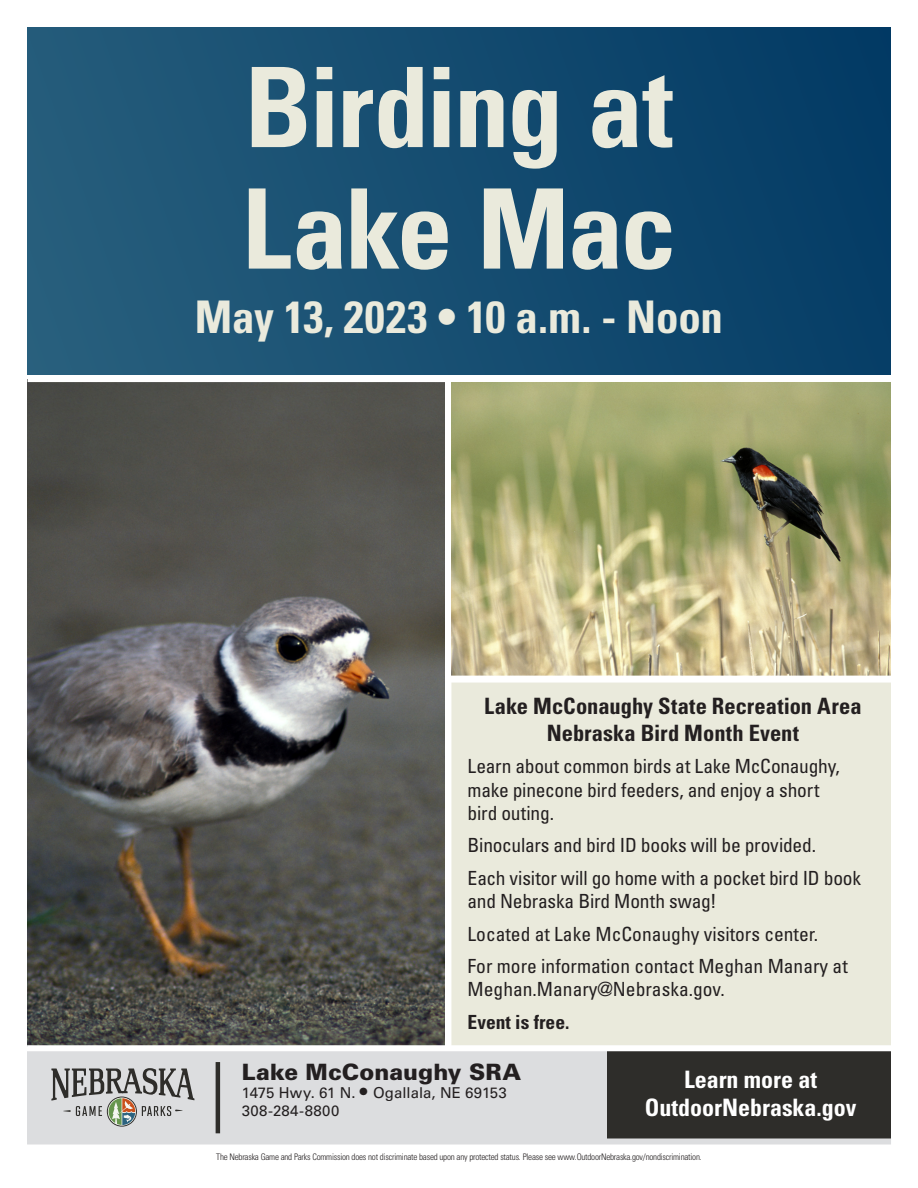
<style>
.page{position:relative;width:918px;height:1188px;background:#fff}
.page>*{position:absolute;margin:0;border:0;box-sizing:border-box;transform-origin:0 0}
.t1{font:700 condensed 111px "Univers LT Std";letter-spacing:-.02em;color:#eaeadc}
.t2{font:700 condensed 45px "Univers LT Std";letter-spacing:-.005em;color:#eaeadc}
.t3{font:700 condensed 24px "Univers LT Std";color:#fff}
.t4{font:700 condensed 22.5px "Univers LT Std";color:#231f20}
.t5{font:900 22.5px "Univers LT Std";color:#231f20}
.t6{font:condensed 19.5px/23.4px "Univers LT Std";color:#231f20}
.t7{font:700 condensed 19.5px "Univers LT Std";color:#231f20}
.t8{font:15px "Univers LT Std";letter-spacing:.01em;color:#231f20}
.t9{font:300 condensed 9px "Univers LT Std";letter-spacing:-.025em;color:#231f20}
.s1{font-size:21px}
</style>
<div class="page">
<img style="left:27px;top:379px;width:418px;height:666px">
<div style="left:451px;top:683px;width:440px;height:362px;background:#eaeadc"></div>
<div style="left:27px;top:27px;width:864px;height:348px;background:linear-gradient(to right,#275e7c,#043c65)"></div>
<div style="left:27px;top:1051px;width:582px;height:90px;background:#dcdddf"></div>
<div style="left:608px;top:1051px;width:283px;height:90px;background:#2e2d2a"></div>
<svg style="left:51px;top:1068px;width:143px;height:59px"></svg>
<hr style="left:216px;top:1062px;width:4px;height:71px;background:#2e2d2a">
<div style="left:27px;top:1138px;width:864px;height:6px;background:#dcdddf"></div>
<div style="left:28px;top:376px;width:864px;height:6px;background:#fff"></div>
<img style="left:451px;top:382px;width:440px;height:294px">
<p class="t1" style="left:245px;top:40px;width:430px">Birding at</p>
<p class="t1" style="left:242px;top:161px;width:436px">Lake Mac</p>
<p class="t2" style="left:195px;top:289px;width:530px">May 13, 2023 • 10 a.m. - Noon</p>
<p class="t4" style="left:484px;top:692px;width:379px">Lake McConaughy State Recreation Area</p>
<p class="t4" style="left:547px;top:719px;width:254px">Nebraska Bird Month Event</p>
<p class="t6" style="left:468px;top:754px;width:374px">Learn about common birds at Lake McConaughy, make pinecone bird feeders, and enjoy a short bird outing.</p>
<p class="t6" style="left:468px;top:833px;width:350px">Binoculars and bird ID books will be provided.</p>
<p class="t6" style="left:468px;top:866px;width:395px">Each visitor will go home with a pocket bird ID book and Nebraska Bird Month swag!</p>
<p class="t6" style="left:468px;top:922px;width:352px">Located at Lake McConaughy visitors center.</p>
<p class="t6" style="left:468px;top:954px;width:382px">For more information contact Meghan Manary at</p>
<p class="t6" style="left:468px;top:977px;width:259px">Meghan.Manary@Nebraska.gov.</p>
<p class="t7" style="left:468px;top:1010px;width:103px">Event is free.</p>
<p class="t5" style="left:242px;top:1057px;width:281px">Lake McConaughy SRA</p>
<p class="t8" style="left:242px;top:1083px;width:266px">1475 Hwy. 61 N. <span class="s1">•</span> Ogallala, NE 69153</p>
<p class="t8" style="left:242px;top:1101px;width:99px">308-284-8800</p>
<p class="t9" style="left:216px;top:1151px;width:487px">The Nebraska Game and Parks Commission does not discriminate based upon any protected status. Please see www.OutdoorNebraska.gov/nondiscrimination.</p>
<p class="t3" style="left:684px;top:1064px;width:135px">Learn more at</p>
<p class="t3" style="left:645px;top:1093px;width:213px">OutdoorNebraska.gov</p>
</div>
